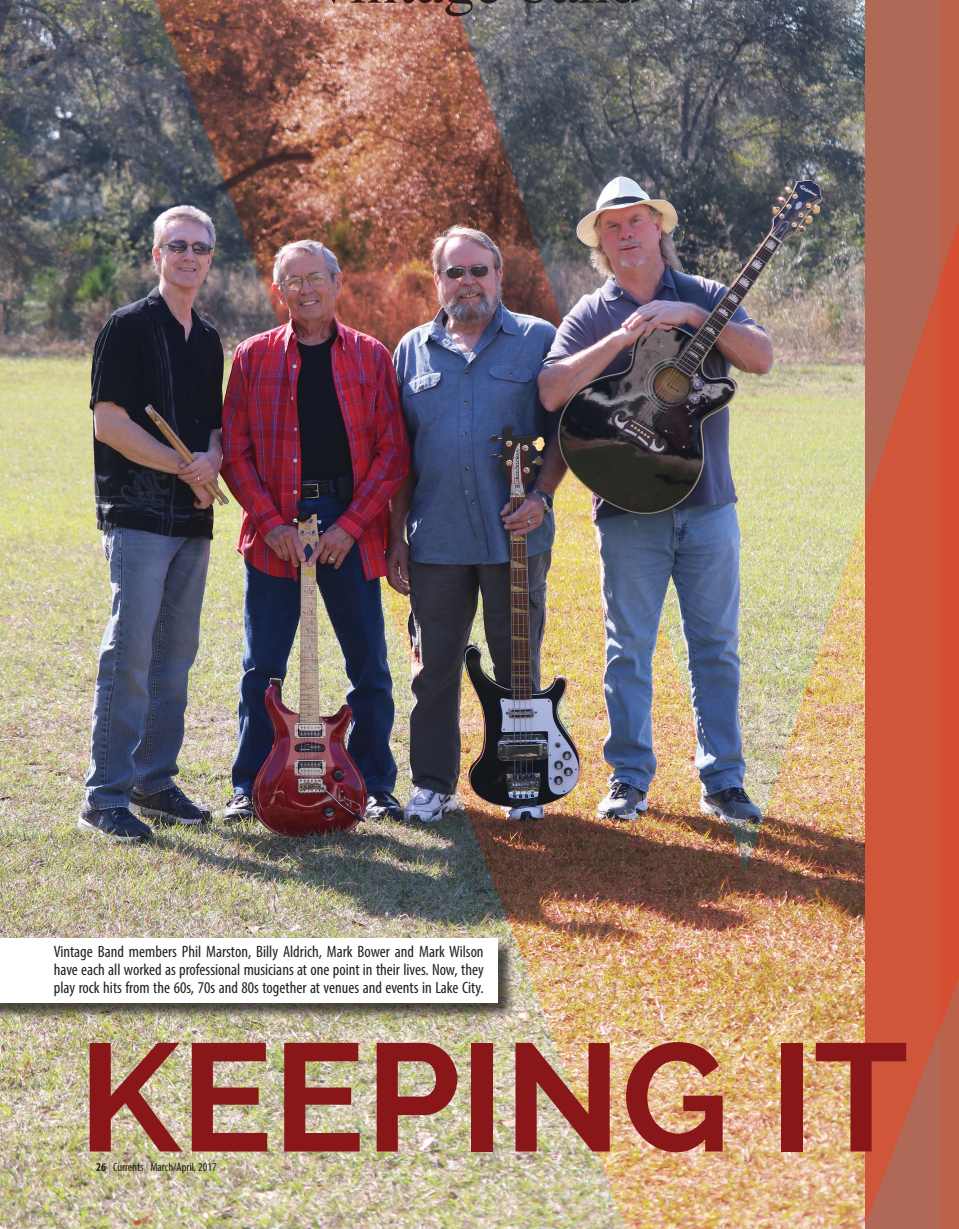
<style>
.page{position:relative;width:959px;height:1229px;background:#fff}
.page>*{position:absolute;margin:0;border:0;box-sizing:border-box;transform-origin:0 0}
.t1{font:700 153px "Raleway";color:#89171a}
.t2{font:condensed 16.5px/18px "Myriad Pro";color:#231f20;text-align:justify}
.t3{font:condensed 12px "Myriad Pro";color:#231f20}
.s1{font-weight:700}
.s2{font-weight:700;color:#949698}
</style>
<div class="page">
<img style="left:0;top:0;width:155px;height:1228px">
<div style="left:0;top:940px;width:516px;height:81px;background:#231f20;opacity:.75"></div>
<div style="left:0;top:938px;width:497px;height:64px;background:#fff"></div>
<img style="left:155px;top:0;width:784px;height:1228px">
<img style="left:0;top:122px;width:864px;height:782px">
<svg style="left:939px;top:0;width:19px;height:1228px"></svg>
<p class="t2" style="left:54px;top:942px;width:431px">Vintage Band members Phil Marston, Billy Aldrich, Mark Bower and Mark Wilson have each all worked as professional musicians at one point in their lives. Now, they play rock hits from the 60s, 70s and 80s together at venues and events in Lake City.</p>
<h1 class="t1" style="left:78px;top:1010px;width:831px">KEEPING IT</h1>
<p class="t3" style="left:96px;top:1160px;width:122px"><span class="s1">26</span> <span class="s2">|</span> Currents <span class="s2">|</span> March/April, 2017</p>
</div>
